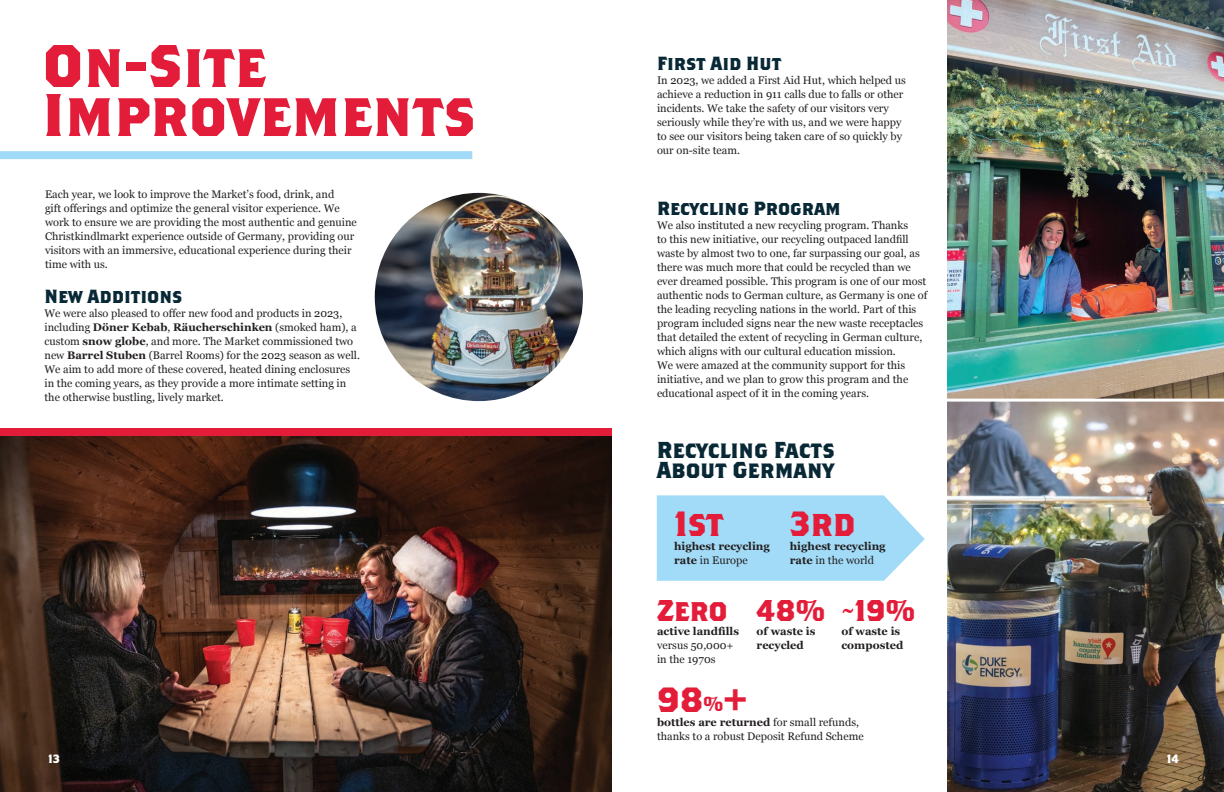
<style>
.page{position:relative;width:1224px;height:792px;background:#fff}
.page>*{position:absolute;margin:0;border:0;box-sizing:border-box;transform-origin:0 0}
.t1{font:700 60px/49px "Brothers OT";color:#e31d39}
.t2{font:700 35px "Brothers OT";letter-spacing:-.01em;color:#e31d39}
.t3{font:700 30px "Brothers OT";letter-spacing:-.01em;color:#e31d39}
.t4{font:700 23px/20px "Brothers OT";color:#082835}
.t5{font:700 19px "Brothers OT";color:#082835}
.t6{font:700 12px "Brothers OT";color:#fff}
.t7{font:11px/14px "Georgia";color:#231f20}
.t8{font:700 11px/14px "Georgia";color:#231f20}
.s1{font-weight:700}
.s2{font-weight:400}
.s3{font-size:20.4px}
</style>
<div class="page">
<img style="left:947px;top:0;width:277px;height:399px">
<img style="left:947px;top:401px;width:277px;height:391px">
<img style="left:0;top:436px;width:612px;height:356px">
<div style="left:0;top:428px;width:612px;height:8px;background:#e31d39"></div>
<img style="left:374px;top:192px;width:210px;height:210px;border-radius:105px">
<div style="left:0;top:151px;width:472px;height:8px;background:#a2dbf7"></div>
<svg style="left:657px;top:495px;width:268px;height:86px;background:#a9def7"></svg>
<h1 class="t1" style="left:42px;top:44px;width:434px">On-Site<br>Improvements</h1>
<p class="t7" style="left:45px;top:186px;width:313px">Each year, we look to improve the Market’s food, drink, and<br>gift offerings and optimize the general visitor experience. We work to ensure we are providing the most authentic and genuine Christkindlmarkt experience outside of Germany, providing our visitors with an immersive, educational experience during their time with us.</p>
<h3 class="t5" style="left:44px;top:288px;width:139px">New Additions</h3>
<p class="t7" style="left:44px;top:306px;width:317px">We were also pleased to offer new food and products in 2023, including <span class="s1">Döner Kebab</span>, <span class="s1">Räucherschinken</span> (smoked ham), a custom <span class="s1">snow globe</span>, and more. The Market commissioned two new <span class="s1">Barrel Stuben</span> (Barrel Rooms) for the 2023 season as well.<br>We aim to add more of these covered, heated dining enclosures in the coming years, as they provide a more intimate setting in the otherwise bustling, lively market.</p>
<h3 class="t5" style="left:657px;top:55px;width:126px">First Aid Hut</h3>
<p class="t7" style="left:657px;top:73px;width:250px">In 2023, we added a First Aid Hut, which helped us achieve a reduction in 911 calls due to falls or other incidents. We take the safety of our visitors very seriously while they’re with us, and we were happy to see our visitors being taken care of so quickly by our on-site team.</p>
<h3 class="t5" style="left:657px;top:200px;width:185px">Recycling Program</h3>
<p class="t7" style="left:657px;top:218px;width:272px">We also instituted a new recycling program. Thanks<br>to this new initiative, our recycling outpaced landfill waste by almost two to one, far surpassing our goal, as there was much more that could be recycled than we ever dreamed possible. This program is one of our most authentic nods to German culture, as Germany is one of the leading recycling nations in the world. Part of this program included signs near the new waste receptacles that detailed the extent of recycling in German culture, which aligns with our cultural education mission.<br>We were amazed at the community support for this initiative, and we plan to grow this program and the educational aspect of it in the coming years.</p>
<h3 class="t4" style="left:657px;top:441px;width:179px">Recycling Facts<br>About Germany</h3>
<h2 class="t2" style="left:674px;top:508px;width:51px">1st</h2>
<p class="t8" style="left:674px;top:538px;width:97px">highest recycling rate <span class="s2">in Europe</span></p>
<h2 class="t2" style="left:790px;top:508px;width:67px">3rd</h2>
<p class="t8" style="left:790px;top:538px;width:97px">highest recycling rate <span class="s2">in the world</span></p>
<h3 class="t3" style="left:657px;top:597px;width:72px">Zero</h3>
<p class="t8" style="left:657px;top:624px;width:84px">active landfills</p>
<p class="t7" style="left:657px;top:638px;width:78px">versus 50,000+ in the 1970s</p>
<h3 class="t3" style="left:757px;top:597px;width:71px">48%</h3>
<p class="t8" style="left:757px;top:624px;width:60px">of waste is recycled</p>
<h3 class="t3" style="left:841px;top:597px;width:76px">~19%</h3>
<p class="t8" style="left:841px;top:624px;width:63px">of waste is composted</p>
<h2 class="t2" style="left:657px;top:684px;width:92px">98<span class="s3">%</span>+</h2>
<p class="t7" style="left:657px;top:715px;width:208px"><span class="s1">bottles are returned</span> for small refunds, thanks to a robust Deposit Refund Scheme</p>
<p class="t6" style="left:48px;top:754px;width:13px">13</p>
<p class="t6" style="left:1167px;top:754px;width:14px">14</p>
</div>
